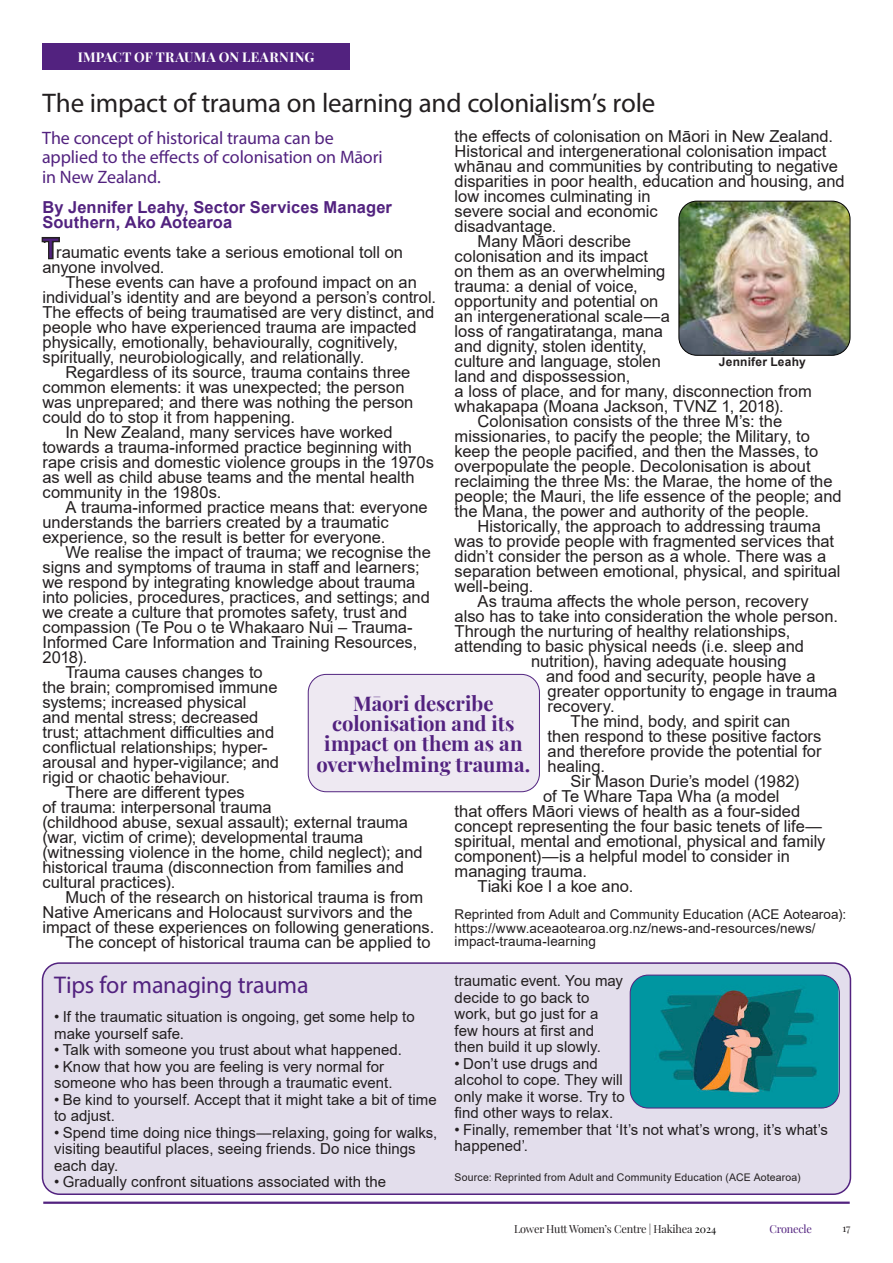
<style>
.page{position:relative;width:893px;height:1263px;background:#fff}
.page>*{position:absolute;margin:0;border:0;box-sizing:border-box;transform-origin:0 0}
.t1{font:27px "Myriad Pro";letter-spacing:-.01em;color:#231f20}
.Body_copy_bullets{font:24.3px "Myriad Pro";letter-spacing:-.01em;color:#52227f}
.t2{font:700 20.25px/20.2px "Playfair Display";letter-spacing:-.005em;color:#52227f;text-align:center}
.t3{font:18px/19.5px "Myriad Pro";letter-spacing:-.005em;color:#52227f}
.t4{font:16.5px/15px "Arial";color:#231f20}
.t5{font:700 16.5px/15px "Arial";letter-spacing:.005em;color:#52227f}
.t6{font:15.15px/16.5px "Arial";color:#231f20}
.t7{font:13.5px/13.5px "Arial";letter-spacing:.005em;color:#231f20}
.White_UC_heading_in_box{font:700 13.5px "Playfair Display";letter-spacing:.02em;color:#fff}
.Body_copy_bullets_wellbeing{font:700 12px "Arial";letter-spacing:.015em;color:#231f20}
.t8{font:10.95px "Playfair Display";letter-spacing:-.02em;color:#231f20}
.t9{font:10.95px "Playfair Display";letter-spacing:-.02em;color:#52227f}
.Body_copy_bullets-2{font:10.5px "Arial";letter-spacing:.015em;color:#231f20}
.t10{font:10.5px "Playfair Display";color:#231f20}
.s1{font-size:27px}
.s2{font-size:10.65px}
.s3{font-size:10.5px;color:#000}
</style>
<div class="page">
<hr style="left:43px;top:1201px;width:807px;height:3px;background:#52227f">
<div style="left:42px;top:43px;width:308px;height:27px;background:#52227f"></div>
<div style="left:43px;top:963px;width:807px;height:231px;background:#e3deec;border-radius:17px"></div>
<div style="left:42px;top:962px;width:809px;height:233px;border:2px solid #52227f;border-radius:17px"></div>
<img style="left:680px;top:201px;width:170px;height:154px">
<div style="left:678px;top:201px;width:172px;height:155px;border:1px solid #000;border-radius:18px"></div>
<div style="left:308px;top:674px;width:231px;height:118px;background:#eee9f2;border-radius:18px"></div>
<div style="left:308px;top:674px;width:232px;height:118px;border:1px solid #522480;border-radius:18px"></div>
<img style="left:630px;top:975px;width:208px;height:133px">
<div style="left:630px;top:975px;width:210px;height:133px;border:1px solid #52227f;border-radius:18px"></div>
<p class="White_UC_heading_in_box" style="left:78px;top:47px;width:238px">IMPACT OF TRAUMA ON LEARNING</p>
<p class="t1" style="left:43px;top:86px;width:614px">The impact of trauma on learning and colonialism’s role</p>
<p class="t3" style="left:42px;top:128px;width:342px">The concept of historical trauma can be applied to the effects of colonisation on Māori in New Zealand.</p>
<p class="t4" style="left:455px;top:129px;width:392px">the effects of colonisation on Māori in New Zealand.<br>Historical and intergenerational colonisation impact whānau and communities by contributing to negative disparities in poor health, education and housing, and low incomes culminating in<br>severe social and economic<br>disadvantage.</p>
<p class="t4" style="left:455px;top:234px;width:359px;text-indent:23px">Many Māori describe<br>colonisation and its impact<br>on them as an overwhelming<br>trauma: a denial of voice,<br>opportunity and potential on<br>an intergenerational scale—a<br>loss of rangatiratanga, mana<br>and dignity, stolen identity,<br>culture and language, stolen<br>land and dispossession,<br>a loss of place, and for many, disconnection from whakapapa (Moana Jackson, TVNZ 1, 2018).</p>
<p class="t4" style="left:455px;top:414px;width:389px;text-indent:23px">Colonisation consists of the three M’s: the missionaries, to pacify the people; the Military, to keep the people pacified, and then the Masses, to overpopulate the people. Decolonisation is about reclaiming the three Ms: the Marae, the home of the people; the Mauri, the life essence of the people; and the Mana, the power and authority of the people.</p>
<p class="t4" style="left:455px;top:519px;width:387px;text-indent:23px">Historically, the approach to addressing trauma was to provide people with fragmented services that didn’t consider the person as a whole. There was a separation between emotional, physical, and spiritual well-being.</p>
<p class="t4" style="left:478px;top:594px;width:333px">As trauma affects the whole person, recovery</p>
<p class="t4" style="left:455px;top:609px;width:385px">also has to take into consideration the whole person.</p>
<p class="t4" style="left:455px;top:624px;width:337px">Through the nurturing of healthy relationships,</p>
<p class="t4" style="left:455px;top:639px;width:351px">attending to basic physical needs (i.e. sleep and</p>
<p class="t4" style="left:531px;top:654px;width:257px">nutrition), having adequate housing</p>
<p class="t4" style="left:546px;top:669px;width:271px">and food and security, people have a</p>
<p class="t4" style="left:548px;top:684px;width:291px">greater opportunity to engage in trauma</p>
<p class="t4" style="left:548px;top:699px;width:69px">recovery.</p>
<p class="t4" style="left:548px;top:714px;width:276px;text-indent:23px">The mind, body, and spirit can then respond to these positive factors and therefore provide the potential for healing.</p>
<p class="t4" style="left:571px;top:774px;width:230px">Sir Mason Durie’s model (1982)</p>
<p class="t4" style="left:543px;top:789px;width:238px">of Te Whare Tapa Wha (a model</p>
<p class="t4" style="left:455px;top:804px;width:347px">that offers Māori views of health as a four-sided</p>
<p class="t4" style="left:455px;top:819px;width:369px">concept representing the four basic tenets of life—</p>
<p class="t4" style="left:455px;top:834px;width:372px">spiritual, mental and emotional, physical and family</p>
<p class="t4" style="left:455px;top:849px;width:337px">component)—is a helpful model to consider in</p>
<p class="t4" style="left:455px;top:864px;width:134px">managing trauma.</p>
<p class="t4" style="left:478px;top:879px;width:157px">Tiaki koe I a koe ano.</p>
<p class="t7" style="left:455px;top:908px;width:393px">Reprinted from Adult and Community Education (ACE Aotearoa): https://www.aceaotearoa.org.nz/news-and-resources/news/ impact-trauma-learning</p>
<p class="Body_copy_bullets" style="left:54px;top:970px;width:256px">Tips for managing trauma</p>
<p class="t6" style="left:54px;top:1009px;width:362px">• If the traumatic situation is ongoing, get some help to make yourself safe.</p>
<p class="t6" style="left:54px;top:1042px;width:349px">• Talk with someone you trust about what happened.</p>
<p class="t6" style="left:54px;top:1058px;width:340px">• Know that how you are feeling is very normal for someone who has been through a traumatic event.</p>
<p class="t6" style="left:54px;top:1091px;width:384px">• Be kind to yourself. Accept that it might take a bit of time to adjust.</p>
<p class="t6" style="left:54px;top:1124px;width:385px">• Spend time doing nice things—relaxing, going for walks, visiting beautiful places, seeing friends. Do nice things each day.</p>
<p class="t6" style="left:54px;top:1174px;width:333px">• Gradually confront situations associated with the</p>
<p class="t5" style="left:43px;top:200px;width:351px">By Jennifer Leahy, Sector Services Manager<br>Southern, Ako Aotearoa</p>
<p class="t4" style="left:43px;top:229px;width:6px">.</p>
<p class="t4" style="left:43px;top:244px;width:362px"><span class="s1">T</span>raumatic events take a serious emotional toll on anyone involved.</p>
<p class="t4" style="left:43px;top:274px;width:395px;text-indent:23px">These events can have a profound impact on an individual’s identity and are beyond a person’s control.<br>The effects of being traumatised are very distinct, and people who have experienced trauma are impacted physically, emotionally, behaviourally, cognitively, spiritually, neurobiologically, and relationally.</p>
<p class="t4" style="left:43px;top:364px;width:372px;text-indent:23px">Regardless of its source, trauma contains three common elements: it was unexpected; the person was unprepared; and there was nothing the person could do to stop it from happening.</p>
<p class="t4" style="left:43px;top:424px;width:393px;text-indent:23px">In New Zealand, many services have worked towards a trauma-informed practice beginning with rape crisis and domestic violence groups in the 1970s as well as child abuse teams and the mental health community in the 1980s.</p>
<p class="t4" style="left:43px;top:499px;width:387px;text-indent:23px">A trauma-informed practice means that: everyone understands the barriers created by a traumatic experience, so the result is better for everyone.</p>
<p class="t4" style="left:43px;top:544px;width:390px;text-indent:23px">We realise the impact of trauma; we recognise the signs and symptoms of trauma in staff and learners; we respond by integrating knowledge about trauma into policies, procedures, practices, and settings; and we create a culture that promotes safety, trust and compassion (Te Pou o te Whakaaro Nui – Trauma-Informed Care Information and Training Resources, 2018).</p>
<p class="t4" style="left:43px;top:664px;width:238px;text-indent:23px">Trauma causes changes to the brain; compromised immune systems; increased physical<br>and mental stress; decreased trust; attachment difficulties and conflictual relationships; hyper&shy;arousal and hyper-vigilance; and rigid or chaotic behaviour.</p>
<p class="t4" style="left:43px;top:784px;width:382px;text-indent:23px">There are different types<br>of trauma: interpersonal trauma<br>(childhood abuse, sexual assault); external trauma (war, victim of crime); developmental trauma (witnessing violence in the home, child neglect); and historical trauma (disconnection from families and cultural practices).</p>
<p class="t4" style="left:43px;top:889px;width:393px;text-indent:23px">Much of the research on historical trauma is from<br>Native Americans and Holocaust survivors and the impact of these experiences on following generations.</p>
<p class="t4" style="left:65px;top:934px;width:367px">The concept of historical trauma can be applied to</p>
<p class="Body_copy_bullets_wellbeing" style="left:719px;top:353px;width:88px">Jennifer Leahy</p>
<p class="t2" style="left:316px;top:691px;width:215px">Māori describe colonisation and its impact on them as an overwhelming trauma.</p>
<p class="t6" style="left:455px;top:972px;width:170px">traumatic event. You may decide to go back to work, but go just for a few hours at first and then build it up slowly.</p>
<p class="t6" style="left:455px;top:1055px;width:172px">• Don’t use drugs and alcohol to cope. They will only make it worse. Try to find other ways to relax.</p>
<p class="t6" style="left:455px;top:1121px;width:375px">• Finally, remember that ‘It’s not what’s wrong, it’s what’s happened’.</p>
<p class="Body_copy_bullets-2" style="left:455px;top:1170px;width:347px"><span class="s2">Source:</span> Reprinted from Adult and Community Education (ACE Aotearoa)</p>
<p class="t8" style="left:514px;top:1220px;width:204px">Lower Hutt Women’s Centre | Hakihea <span class="s3">2024</span></p>
<p class="t9" style="left:769px;top:1220px;width:44px">Cronecle</p>
<p class="t10" style="left:842px;top:1220px;width:10px">17</p>
</div>
